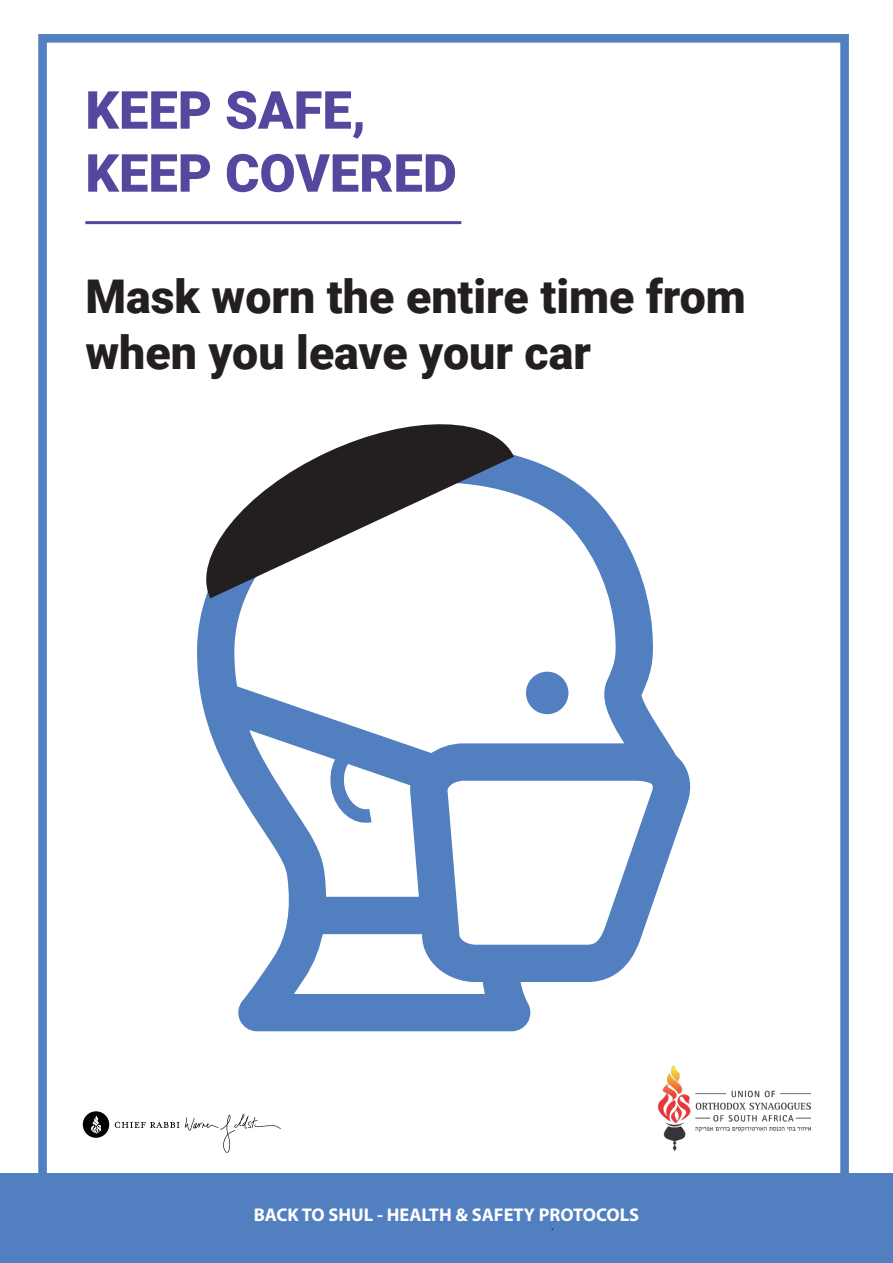
<style>
.page{position:relative;width:893px;height:1263px;background:#fff}
.page>*{position:absolute;margin:0;border:0;box-sizing:border-box;transform-origin:0 0}
.t1{font:900 52.5px "Roboto";color:#54479d}
.t2{font:900 46.5px/55.8px "Roboto";color:#231f20}
.t3{font:700 18.45px "Myriad Pro";color:#fff}
.t4{font:13.2px "Myriad Pro";color:#231f20}
</style>
<div class="page">
<hr style="left:85px;top:221px;width:376px;height:3px;background:#54479d">
<div style="left:0;top:1174px;width:893px;height:89px;background:#517fc0"></div>
<div style="left:38px;top:34px;width:811px;height:1198px;border:9px solid #517fc0"></div>
<svg style="left:197px;top:455px;width:494px;height:577px"></svg>
<div style="left:526px;top:672px;width:42px;height:42px;background:#517fc0;border-radius:50%"></div>
<svg style="left:318px;top:733px;width:69px;height:93px"></svg>
<svg style="left:197px;top:424px;width:317px;height:174px"></svg>
<img style="left:659px;top:1065px;width:151px;height:85px">
<svg style="left:115px;top:1114px;width:166px;height:39px"></svg>
<svg style="left:83px;top:1111px;width:26px;height:27px"></svg>
<p class="t1" style="left:85px;top:73px;width:282px">KEEP SAFE,</p>
<p class="t1" style="left:85px;top:136px;width:373px">KEEP COVERED</p>
<p class="t2" style="left:85px;top:267px;width:662px">Mask worn the entire time from when you leave your car</p>
<p class="t3" style="left:254px;top:1202px;width:387px">BACK TO SHUL - HEALTH &amp; SAFETY PROTOCOLS</p>
<p class="t4" style="left:551px;top:1217px;width:4px">.</p>
</div>
